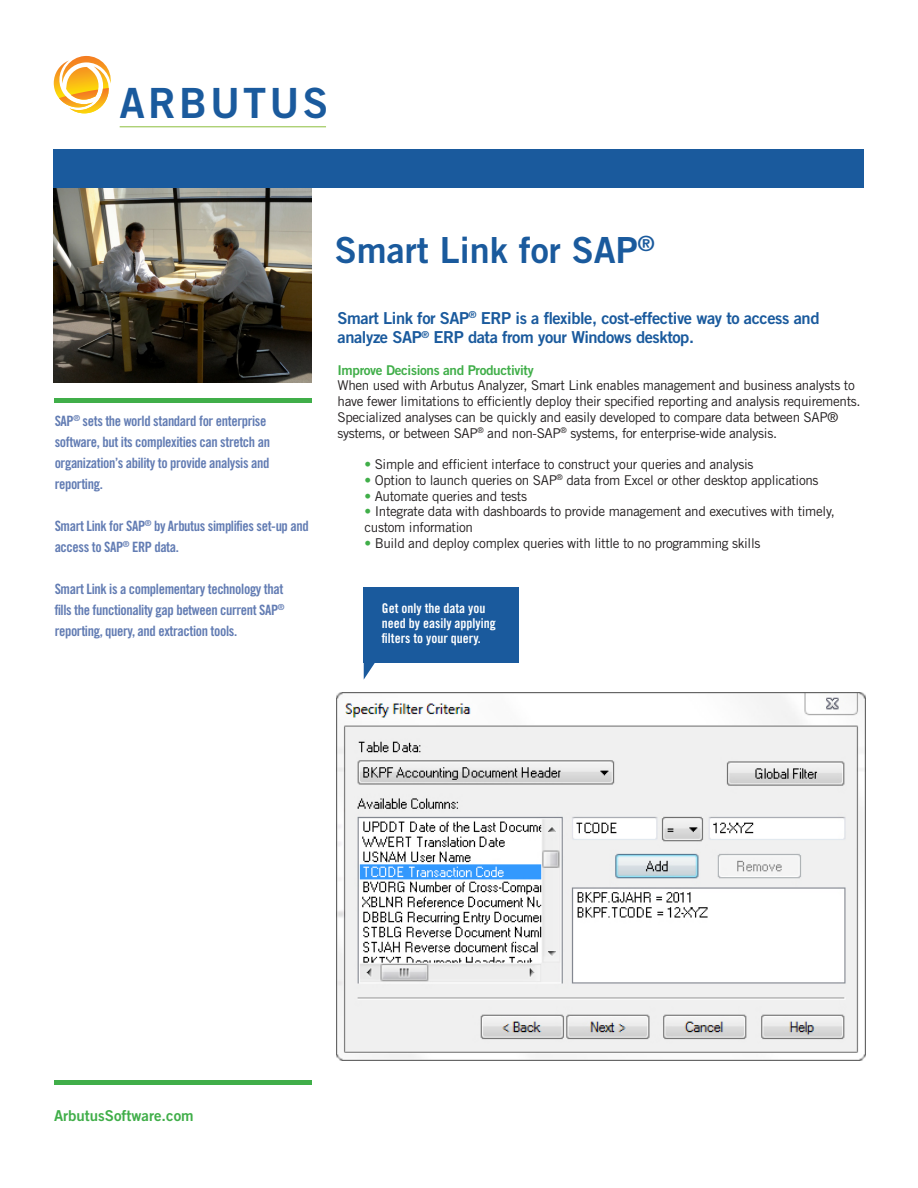
<style>
.page{position:relative;width:918px;height:1188px;background:#fff}
.page>*{position:absolute;margin:0;border:0;box-sizing:border-box;transform-origin:0 0}
.t1{font:41.7px "Trade Gothic LT Std Bd 2";letter-spacing:.075em;color:#1a5a9d}
.t2{font:36px "Trade Gothic LT Std Bd 2";color:#1a5a9d}
.t3{font:16.5px/19.5px "Trade Gothic LT Std Bd 2";letter-spacing:-.025em;color:#1a5a9d}
.t4{font:15px "Trade Gothic LT Std Bd 2";color:#40ae49}
.t5{font:14.25px/21px "Trade Gothic LT Std Bd Cn 20";letter-spacing:-.025em;color:#627cb3}
.t6{font:13.5px/15.8px "Trade Gothic LT Std";letter-spacing:-.025em;color:#231f20}
.t7{font:13.5px/15px "Trade Gothic LT Std Bd Cn 20";color:#fff}
.t8{font:13.5px "Trade Gothic LT Std Bd 2";letter-spacing:-.025em;color:#40ae49}
.s1{color:#40ae49}
</style>
<div class="page">
<div style="left:54px;top:149px;width:810px;height:39px;background:#1a5a9d"></div>
<svg style="left:54px;top:56px;width:57px;height:57px"></svg>
<hr style="left:120px;top:126px;width:206px;height:1px;background:#8dbe3e">
<hr style="left:54px;top:1080px;width:258px;height:4px;background:#40ae49">
<div style="left:54px;top:398px;width:258px;height:5px;background:#40ae49"></div>
<img style="left:54px;top:188px;width:258px;height:195px">
<div style="left:364px;top:588px;width:155px;height:75px;background:#1a5a9d"></div>
<svg style="left:364px;top:663px;width:11px;height:16px"></svg>
<img style="left:336px;top:693px;width:529px;height:368px">
<p class="t1" style="left:120px;top:77px;width:210px">ARBUTUS</p>
<p class="t5" style="left:55px;top:410px;width:217px">SAP<sup>®</sup> sets the world standard for enterprise software, but its complexities can stretch an organization’s ability to provide analysis and reporting.</p>
<p class="t5" style="left:55px;top:515px;width:256px">Smart Link for SAP<sup>®</sup> by Arbutus simplifies set-up and access to SAP<sup>®</sup> ERP data.</p>
<p class="t5" style="left:55px;top:578px;width:231px;text-align:justify">Smart Link is a complementary technology that fills the functionality gap between current SAP<sup>® </sup>reporting, query, and extraction tools.</p>
<p class="t2" style="left:335px;top:228px;width:321px">Smart Link for SAP<sup>®</sup></p>
<p class="t3" style="left:338px;top:308px;width:484px">Smart Link for SAP<sup>®</sup> ERP is a flexible, cost-effective way to access and analyze SAP<sup>®</sup> ERP data from your Windows desktop.</p>
<p class="t8" style="left:338px;top:361px;width:198px">Improve Decisions and Productivity</p>
<p class="t6" style="left:338px;top:377px;width:525px">When used with Arbutus Analyzer, Smart Link enables management and business analysts to have fewer limitations to efficiently deploy their specified reporting and analysis requirements.<br>Specialized analyses can be quickly and easily developed to compare data between SAP® systems, or between SAP<sup>®</sup> and non-SAP<sup>®</sup> systems, for enterprise-wide analysis.</p>
<p class="t6" style="left:364px;top:456px;width:391px"><span class="s1">•</span> Simple and efficient interface to construct your queries and analysis</p>
<p class="t6" style="left:364px;top:472px;width:456px"><span class="s1">•</span> Option to launch queries on SAP<sup>®</sup> data from Excel or other desktop applications</p>
<p class="t6" style="left:364px;top:488px;width:164px"><span class="s1">•</span> Automate queries and tests</p>
<p class="t6" style="left:364px;top:503px;width:472px"><span class="s1">•</span> Integrate data with dashboards to provide management and executives with timely, custom information</p>
<p class="t6" style="left:364px;top:535px;width:397px"><span class="s1">•</span> Build and deploy complex queries with little to no programming skills</p>
<p class="t7" style="left:382px;top:600px;width:115px">Get only the data you need by easily applying filters to your query.</p>
<p class="t4" style="left:54px;top:1106px;width:141px">ArbutusSoftware.com</p>
</div>
